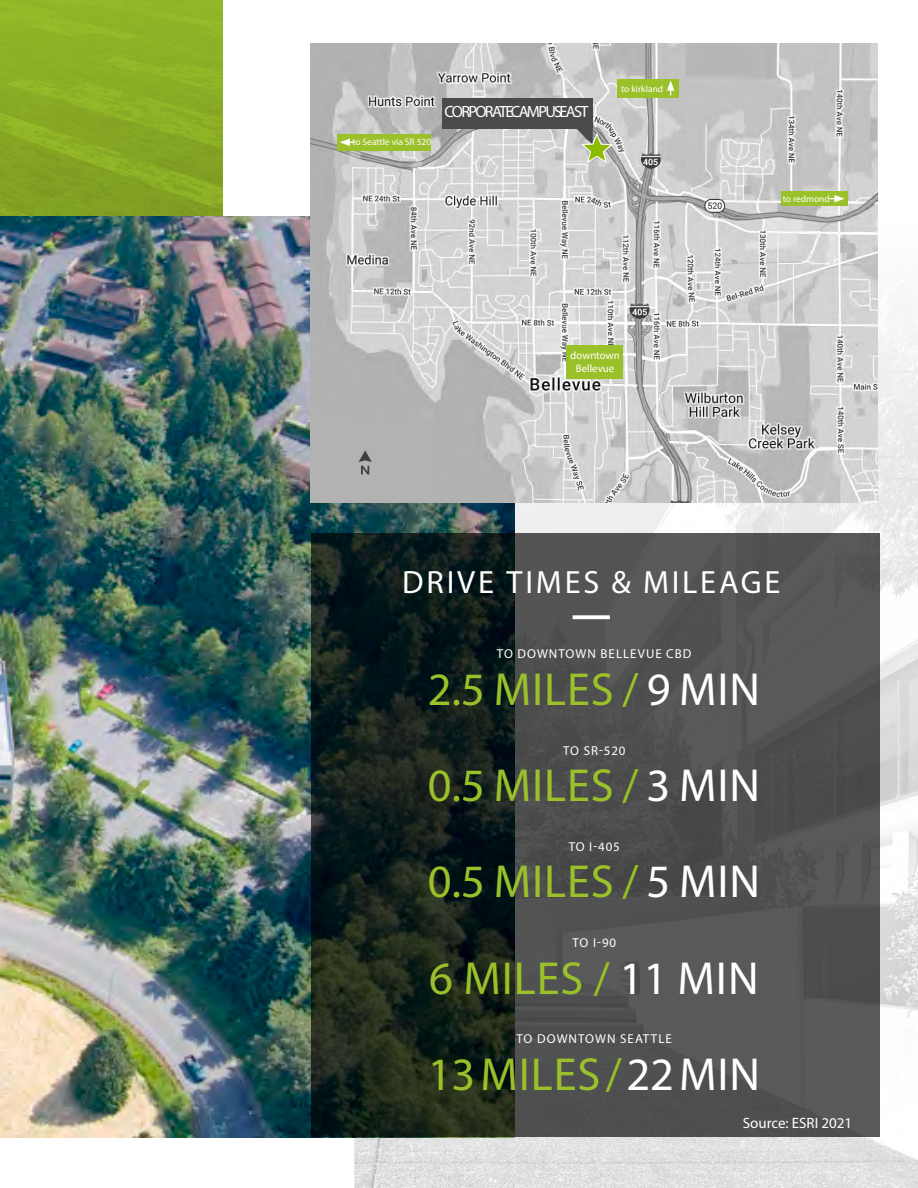
<style>
.page{position:relative;width:918px;height:1188px;background:#fff}
.page>*{position:absolute;margin:0;border:0;box-sizing:border-box;transform-origin:0 0}
.t1{font:46.5px "Myriad Pro";letter-spacing:.02em;color:#9bc12a}
.t2{font:32.25px "Myriad Pro";letter-spacing:.09em;color:#fff}
.t3{font:16.35px "Myriad Pro";letter-spacing:-.105em;color:#fff}
.t4{font:15px "Myriad Pro";color:#fff}
.t5{font:12.9px "Myriad Pro";letter-spacing:.08em;color:#fff}
.t6{font:10.8px/13px "Myriad Pro";color:#fff;text-align:center}
.t7{font:9.45px "Myriad Pro";color:#fff}
.s1{color:#fff}
.s2{color:#98c023}
</style>
<div class="page">
<div style="left:0;top:0;width:222px;height:220px;background:linear-gradient(to bottom,#93b828,#81a023)"></div>
<img style="left:354px;top:311px;width:564px;height:877px">
<img style="left:0;top:216px;width:514px;height:921px">
<svg style="left:311px;top:534px;width:568px;height:603px"></svg>
<svg style="left:573px;top:615px;width:37px;height:4px"></svg>
<img style="left:310px;top:43px;width:568px;height:460px">
<div style="left:442px;top:98px;width:150px;height:30px;background:#494b4b"></div>
<svg style="left:566px;top:110px;width:48px;height:54px"></svg>
<div style="left:338px;top:134px;width:93px;height:16px;background:#9bc12a"></div>
<svg style="left:340px;top:139px;width:15px;height:7px"></svg>
<div style="left:781px;top:191px;width:67px;height:15px;background:#9bc12a"></div>
<svg style="left:830px;top:195px;width:15px;height:7px"></svg>
<div style="left:617px;top:79px;width:62px;height:19px;background:#9bc12a"></div>
<svg style="left:667px;top:80px;width:7px;height:16px"></svg>
<div style="left:567px;top:346px;width:56px;height:33px;background:#9bc12a"></div>
<svg style="left:359px;top:450px;width:13px;height:24px"></svg>
<p class="t7" style="left:352px;top:136px;width:80px">to Seattle via SR 520</p>
<p class="t3" style="left:444px;top:102px;width:146px">CORPORATE CAMPUS EAST</p>
<p class="t7" style="left:621px;top:83px;width:44px">to kirkland</p>
<p class="t6" style="left:570px;top:349px;width:51px">downtown<br>Bellevue</p>
<p class="t7" style="left:783px;top:193px;width:48px">to redmond</p>
<p class="t2" style="left:402px;top:562px;width:380px">DRIVE TIMES &amp; MILEAGE</p>
<p class="t5" style="left:497px;top:646px;width:196px">TO DOWNTOWN BELLEVUE CBD</p>
<p class="t1" style="left:428px;top:660px;width:334px">2.5 MILES / <span class="s1">9 MIN</span></p>
<p class="t5" style="left:563px;top:742px;width:64px">TO SR-520</p>
<p class="t1" style="left:428px;top:757px;width:334px">0.5 MILES <span class="s2">/</span> <span class="s1">3 MIN</span></p>
<p class="t5" style="left:569px;top:839px;width:52px">TO I-405</p>
<p class="t1" style="left:428px;top:853px;width:334px">0.5 MILES <span class="s2">/</span> <span class="s1">5 MIN</span></p>
<p class="t5" style="left:572px;top:935px;width:45px">TO I-90</p>
<p class="t1" style="left:429px;top:949px;width:331px">6 MILES <span class="s2">/</span> <span class="s1">11 MIN</span></p>
<p class="t5" style="left:517px;top:1031px;width:157px">TO DOWNTOWN SEATTLE</p>
<p class="t1" style="left:428px;top:1046px;width:334px">13 MILES <span class="s2">/</span> <span class="s1">22 MIN</span></p>
<p class="t4" style="left:743px;top:1114px;width:111px">Source: ESRI 2021</p>
</div>
